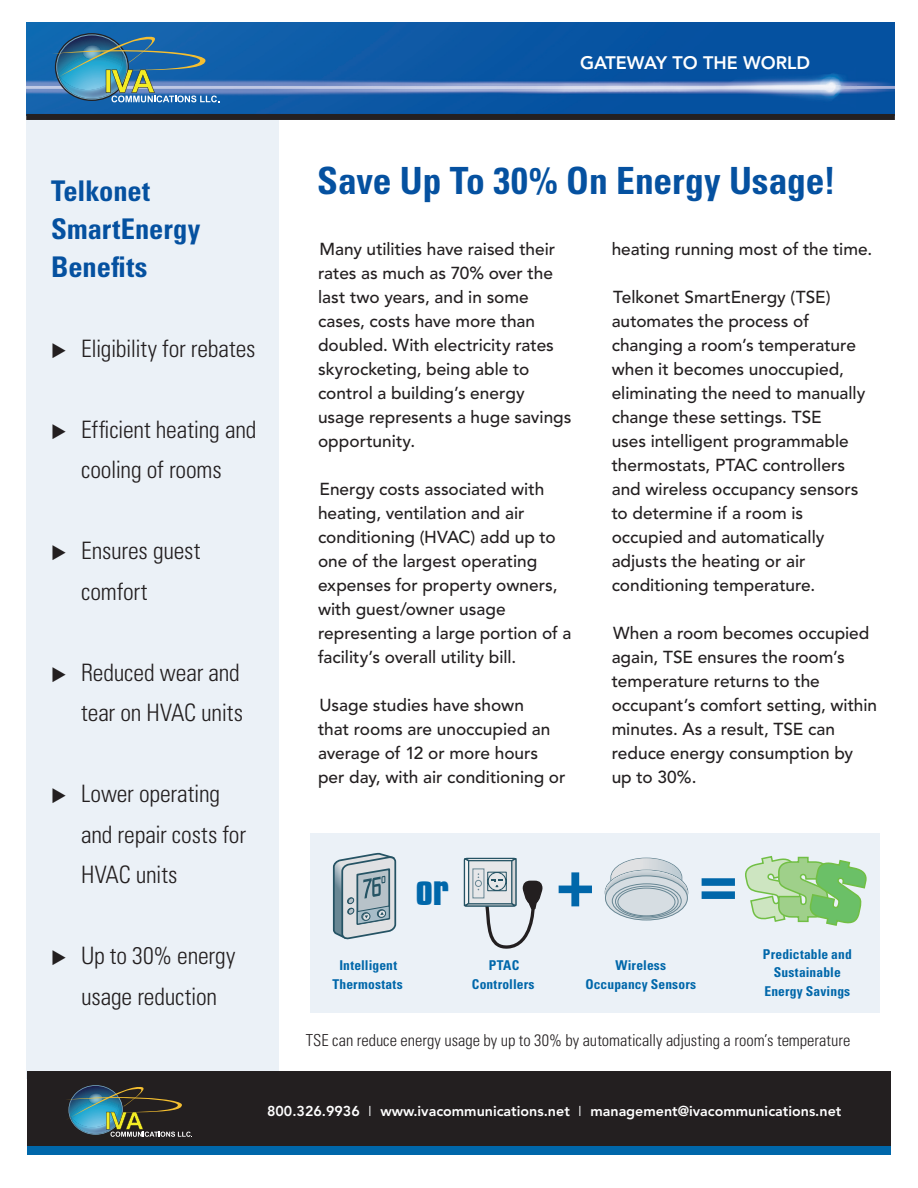
<style>
.page{position:relative;width:918px;height:1188px;background:#fff}
.page>*{position:absolute;margin:0;border:0;box-sizing:border-box;transform-origin:0 0}
.t1{font:900 57px "Compacta BT";color:#0067aa}
.t2{font:700 condensed 37.5px "Univers LT Std";color:#0551a0}
.t3{font:700 36px "Compacta BT";color:#0067aa;scale:1.19 1}
.t4{font:700 condensed 28.5px/38px "Univers LT Std";color:#0551a0}
.t5{font:300 condensed 24px/40.5px "Univers LT Std";letter-spacing:-.005em;color:#231f20}
.t6{font:800 18px "Avenir LT Std";color:#fff}
.t7{font:500 17.25px/24px "Avenir LT Std";color:#231f20}
.t8{font:300 condensed 16.5px "Univers LT Std";color:#231f20}
.t9{font:800 14.25px "Avenir LT Std";color:#fff}
.t10{font:700 condensed 13.5px/18.6px "Univers LT Std";letter-spacing:.01em;color:#0067aa;text-align:center}
.s1{font-weight:300}
</style>
<div class="page">
<div style="left:310px;top:834px;width:569px;height:179px;background:#ebf1f7"></div>
<div style="left:26px;top:112px;width:253px;height:967px;background:#ebf1f7"></div>
<svg style="left:332px;top:853px;width:65px;height:87px;background:#a6b6be"></svg>
<svg style="left:611px;top:858px;width:71px;height:40px"></svg>
<div style="left:611px;top:863px;width:71px;height:39px;background:linear-gradient(to right,#e9e7e7,#c1cdd4);border-radius:50%"></div>
<svg style="left:611px;top:867px;width:71px;height:39px"></svg>
<svg style="left:605px;top:870px;width:82px;height:44px"></svg>
<div style="left:605px;top:871px;width:82px;height:44px;background:#cfd8dd;border-radius:50%"></div>
<div style="left:605px;top:872px;width:82px;height:44px;background:#cbd4d9;border-radius:50%"></div>
<div style="left:605px;top:873px;width:82px;height:45px;background:#c7d0d6;border-radius:50%"></div>
<svg style="left:605px;top:874px;width:82px;height:45px"></svg>
<svg style="left:605px;top:875px;width:82px;height:45px"></svg>
<svg style="left:605px;top:876px;width:82px;height:44px;fill:#d6dde2"></svg>
<div style="left:605px;top:876px;width:83px;height:44px;border:1px solid #688794;border-radius:50%"></div>
<div style="left:617px;top:888px;width:58px;height:28px;border:1px solid #688794;border-radius:50%"></div>
<div style="left:615px;top:886px;width:64px;height:31px;border:1px solid #688794;border-radius:50%"></div>
<div style="left:612px;top:883px;width:70px;height:36px;border:1px solid #688794;border-radius:50%"></div>
<svg style="left:463px;top:857px;width:76px;height:92px"></svg>
<div style="left:523px;top:881px;width:19px;height:22px;background:#231f20;border-radius:7px"></div>
<div style="left:523px;top:881px;width:20px;height:23px;border:1px solid #231f20;border-radius:7px"></div>
<svg style="left:745px;top:855px;width:122px;height:71px"></svg>
<img style="left:26px;top:23px;width:869px;height:91px">
<img style="left:52px;top:31px;width:167px;height:71px">
<div style="left:26px;top:114px;width:869px;height:6px;background:#242021"></div>
<div style="left:27px;top:1072px;width:864px;height:83px;background:#231f20"></div>
<div style="left:27px;top:1147px;width:864px;height:8px;background:#0067aa"></div>
<img style="left:67px;top:1085px;width:125px;height:52px">
<p class="t6" style="left:580px;top:52px;width:231px">GATEWAY TO THE WORLD</p>
<p class="t4" style="left:51px;top:172px;width:151px">Telkonet<br>SmartEnergy<br>Benefits</p>
<p class="t5" style="left:81px;top:328px;width:176px">Eligibility for rebates</p>
<p class="t5" style="left:81px;top:409px;width:177px">Efficient heating and cooling of rooms</p>
<p class="t5" style="left:81px;top:531px;width:121px">Ensures guest comfort</p>
<p class="t5" style="left:81px;top:652px;width:163px">Reduced wear and tear on HVAC units</p>
<p class="t5" style="left:81px;top:774px;width:166px">Lower operating and repair costs for<br>HVAC units</p>
<p class="t5" style="left:81px;top:936px;width:156px">Up to 30% energy usage reduction</p>
<p class="t2" style="left:317px;top:157px;width:521px">Save Up To 30% On Energy Usage!</p>
<p class="t7" style="left:318px;top:237px;width:255px">Many utilities have raised their rates as much as 70% over the last two years, and in some cases, costs have more than doubled. With electricity rates skyrocketing, being able to control a building’s energy usage represents a huge savings opportunity.</p>
<p class="t7" style="left:318px;top:477px;width:255px">Energy costs associated with heating, ventilation and air conditioning (HVAC) add up to one of the largest operating expenses for property owners, with guest/owner usage representing a large portion of a facility’s overall utility bill.</p>
<p class="t7" style="left:318px;top:693px;width:249px">Usage studies have shown<br>that rooms are unoccupied an average of 12 or more hours per day, with air conditioning or</p>
<p class="t7" style="left:612px;top:237px;width:262px">heating running most of the time.</p>
<p class="t7" style="left:612px;top:285px;width:255px">Telkonet SmartEnergy (TSE) automates the process of changing a room’s temperature when it becomes unoccupied, eliminating the need to manually change these settings. TSE<br>uses intelligent programmable thermostats, PTAC controllers and wireless occupancy sensors to determine if a room is occupied and automatically adjusts the heating or air conditioning temperature.</p>
<p class="t7" style="left:612px;top:621px;width:267px">When a room becomes occupied again, TSE ensures the room’s temperature returns to the occupant’s comfort setting, within minutes. As a result, TSE can reduce energy consumption by up to 30%.</p>
<p class="t3" style="left:416px;top:869px;width:30px">or</p>
<p class="t1" style="left:552px;top:849px;width:49px">+</p>
<p class="t1" style="left:695px;top:848px;width:49px">=</p>
<p class="t10" style="left:332px;top:956px;width:72px">Intelligent<br>Thermostats</p>
<p class="t10" style="left:472px;top:956px;width:64px">PTAC<br>Controllers</p>
<p class="t10" style="left:615px;top:956px;width:52px">Wireless</p>
<p class="t10" style="left:585px;top:975px;width:112px">Occupancy Sensors</p>
<p class="t10" style="left:763px;top:945px;width:90px">Predictable and</p>
<p class="t10" style="left:774px;top:963px;width:68px">Sustainable</p>
<p class="t10" style="left:764px;top:982px;width:87px">Energy Savings</p>
<p class="t8" style="left:306px;top:1031px;width:546px">TSE can reduce energy usage by up to 30% by automatically adjusting a room’s temperature</p>
<p class="t9" style="left:267px;top:1103px;width:576px">800.326.9936 <span class="s1">I</span> www.ivacommunications.net <span class="s1">I</span> management@ivacommunications.net</p>
</div>
